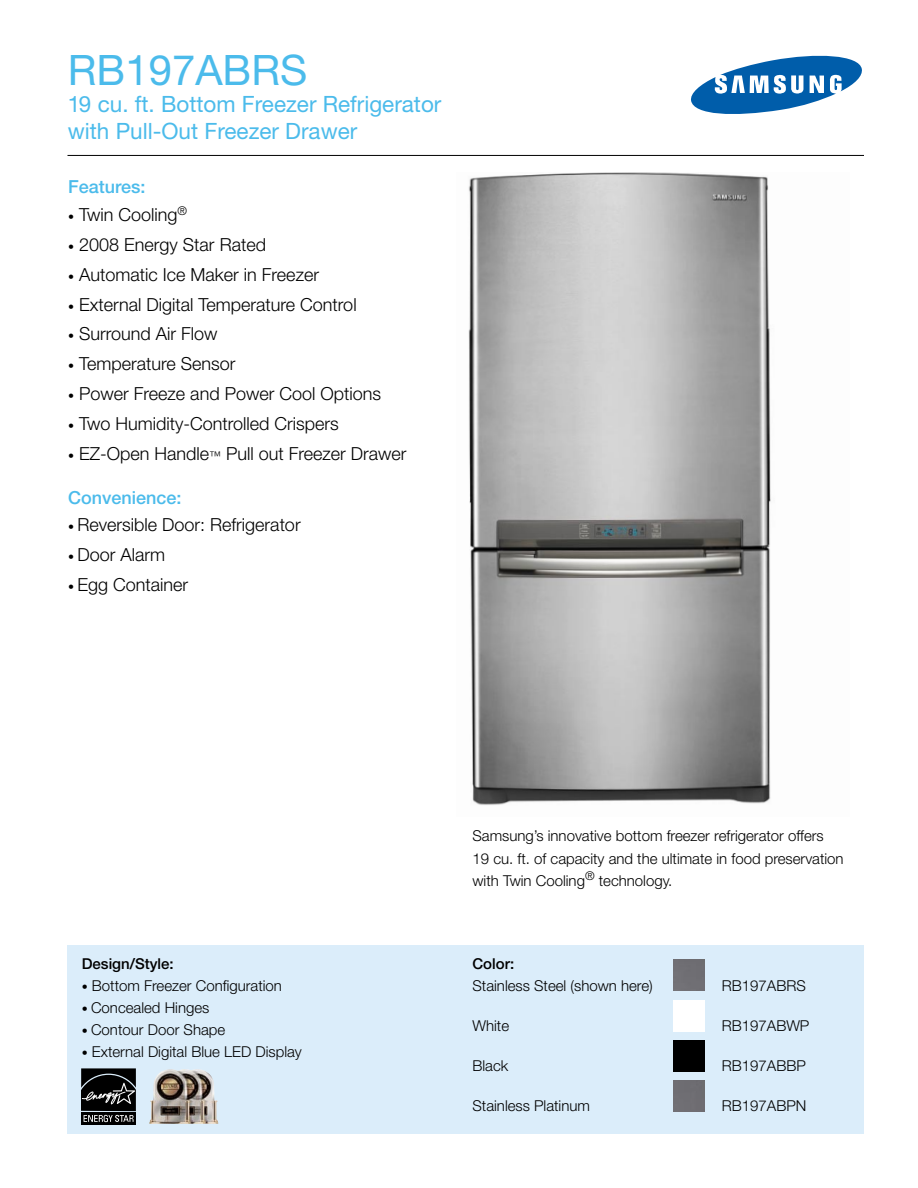
<style>
.page{position:relative;width:918px;height:1188px;background:#fff}
.page>*{position:absolute;margin:0;border:0;box-sizing:border-box;transform-origin:0 0}
.t1{font:42px "Helvetica Neue LT Std";color:#4bbbeb}
.t2{font:22.5px/27px "Helvetica Neue LT Std";color:#4bbbeb}
.t3{font:300 18px "Helvetica Neue LT Std";color:#000}
.t4{font:500 18px "Helvetica Neue LT Std";color:#4bbbeb}
.t5{font:300 15px/22.4px "Helvetica Neue LT Std";color:#000}
.t6{font:500 15px "Helvetica Neue LT Std";color:#000}
.s1{font-size:12px}
</style>
<div class="page">
<svg style="left:691px;top:56px;width:171px;height:58px"></svg>
<hr style="left:68px;top:155px;width:796px;height:1px;background:#000">
<div style="left:68px;top:945px;width:796px;height:189px;background:#dbedfa"></div>
<div style="left:81px;top:1113px;width:55px;height:12px;background:#000"></div>
<svg style="left:81px;top:1068px;width:55px;height:54px;background:#2a2b2c"></svg>
<div style="left:673px;top:1000px;width:31px;height:31px;background:#fff"></div>
<div style="left:673px;top:1040px;width:31px;height:31px;background:#000"></div>
<img style="left:468px;top:173px;width:303px;height:632px">
<img style="left:149px;top:1069px;width:69px;height:55px">
<h1 class="t1" style="left:68px;top:46px;width:241px">RB197ABRS</h1>
<h2 class="t2" style="left:68px;top:91px;width:375px">19 cu. ft. Bottom Freezer Refrigerator with Pull-Out Freezer Drawer</h2>
<p class="t4" style="left:68px;top:176px;width:79px">Features:</p>
<p class="t3" style="left:68px;top:204px;width:120px"><span class="s1">•</span> Twin Cooling<sup>®</sup></p>
<p class="t3" style="left:68px;top:233px;width:199px"><span class="s1">•</span> 2008 Energy Star Rated</p>
<p class="t3" style="left:68px;top:263px;width:252px"><span class="s1">•</span> Automatic Ice Maker in Freezer</p>
<p class="t3" style="left:68px;top:293px;width:290px"><span class="s1">•</span> External Digital Temperature Control</p>
<p class="t3" style="left:68px;top:323px;width:151px"><span class="s1">•</span> Surround Air Flow</p>
<p class="t3" style="left:68px;top:353px;width:169px"><span class="s1">•</span> Temperature Sensor</p>
<p class="t3" style="left:68px;top:383px;width:314px"><span class="s1">•</span> Power Freeze and Power Cool Options</p>
<p class="t3" style="left:68px;top:412px;width:272px"><span class="s1">•</span> Two Humidity-Controlled Crispers</p>
<p class="t3" style="left:68px;top:442px;width:340px"><span class="s1">•</span> EZ-Open Handle<span class="s1">™</span> Pull out Freezer Drawer</p>
<p class="t4" style="left:68px;top:487px;width:115px">Convenience:</p>
<p class="t3" style="left:68px;top:514px;width:234px"><span class="s1">•</span> Reversible Door: Refrigerator</p>
<p class="t3" style="left:68px;top:544px;width:99px"><span class="s1">•</span> Door Alarm</p>
<p class="t3" style="left:68px;top:574px;width:122px"><span class="s1">•</span> Egg Container</p>
<p class="t6" style="left:82px;top:955px;width:93px">Design/Style:</p>
<p class="t5" style="left:82px;top:974px;width:202px"><span class="s1">•</span> Bottom Freezer Configuration</p>
<p class="t5" style="left:82px;top:996px;width:129px"><span class="s1">•</span> Concealed Hinges</p>
<p class="t5" style="left:82px;top:1018px;width:145px"><span class="s1">•</span> Contour Door Shape</p>
<p class="t5" style="left:82px;top:1041px;width:222px"><span class="s1">•</span> External Digital Blue LED Display</p>
<p class="t5" style="left:472px;top:825px;width:373px">Samsung’s innovative bottom freezer refrigerator offers<br>19 cu. ft. of capacity and the ultimate in food preservation with Twin Cooling<sup>®</sup> technology.</p>
<p class="t6" style="left:472px;top:955px;width:43px">Color:</p>
<p class="t5" style="left:472px;top:974px;width:182px">Stainless Steel (shown here)</p>
<p class="t5" style="left:722px;top:974px;width:85px">RB197ABRS</p>
<p class="t5" style="left:472px;top:1014px;width:38px">White</p>
<p class="t5" style="left:722px;top:1014px;width:89px">RB197ABWP</p>
<p class="t5" style="left:472px;top:1054px;width:37px">Black</p>
<p class="t5" style="left:722px;top:1054px;width:85px">RB197ABBP</p>
<p class="t5" style="left:473px;top:1095px;width:119px">Stainless Platinum</p>
<p class="t5" style="left:722px;top:1095px;width:86px">RB197ABPN</p>
</div>
